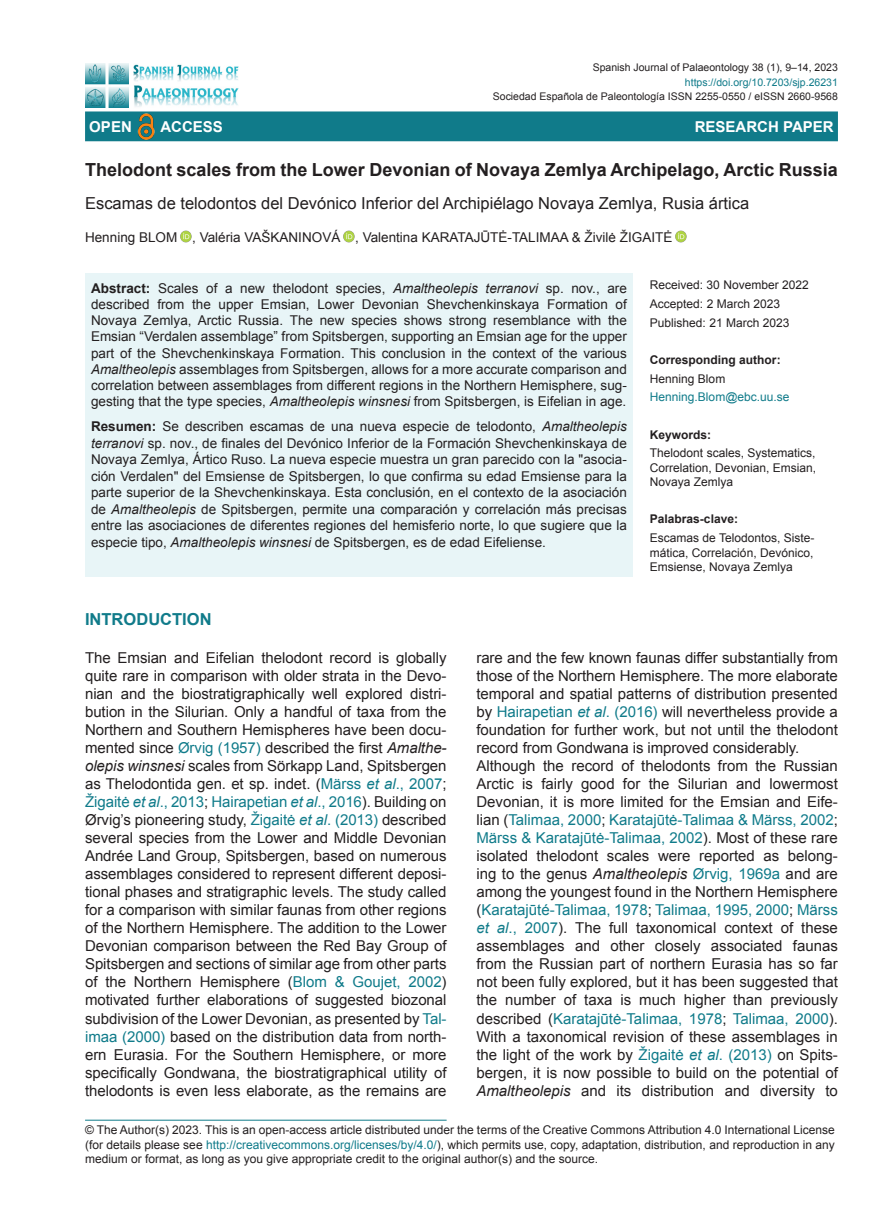
<style>
.page{position:relative;width:889px;height:1217px;background:#fff}
.page>*{position:absolute;margin:0;border:0;box-sizing:border-box;transform-origin:0 0}
.Titulo_ingles{font:700 18px "Arial";color:#231f20}
.Titulo_español{font:16.5px "Arial";color:#231f20}
.Titulo_1{font:700 16.5px "Arial";color:#107b8a}
.Texto_ingles{font:15px/18px "Arial";letter-spacing:-.005em;color:#231f20;text-align:justify}
.Type_manuscript{font:700 15px "Arial";color:#fff}
.Abstract{font:13.5px/16.2px "Arial";color:#231f20;text-align:justify}
.Resumen{font:13.5px/16.5px "Arial";color:#231f20;text-align:justify}
.Autores{font:13.5px "Arial";color:#231f20}
.Datos_1_pagina{font:12px/14.4px "Arial";color:#231f20;text-align:justify}
.Datos_1_pagina-2{font:700 12px "Arial";color:#231f20}
.Datos_1_pagina-3{font:12px "Arial";color:#107b8a}
.Encabezado_1_pag{font:10.5px "Arial";color:#231f20}
.Encabezado_1_pag-2{font:10.5px "Arial";color:#107b8a}
.s1{font-weight:700}
.s2{font-style:italic}
.s3{color:#107b8a}
.s4{font-style:italic;color:#107b8a}
</style>
<div class="page">
<hr style="left:85px;top:1119px;width:361px;height:1px;background:#107b8a">
<div style="left:85px;top:111px;width:753px;height:30px;background:#107b8a"></div>
<img style="left:133px;top:113px;width:26px;height:26px">
<svg style="left:180px;top:231px;width:12px;height:11px"></svg>
<svg style="left:343px;top:231px;width:12px;height:11px"></svg>
<svg style="left:675px;top:231px;width:12px;height:11px"></svg>
<div style="left:85px;top:274px;width:548px;height:302px;background:#e8f5f7"></div>
<img style="left:85px;top:64px;width:44px;height:43px">
<img style="left:134px;top:64px;width:104px;height:43px">
<p class="Encabezado_1_pag" style="left:592px;top:61px;width:247px">Spanish Journal of Palaeontology 38 (1), 9–14, 2023</p>
<p class="Encabezado_1_pag-2" style="left:685px;top:75px;width:154px">https://doi.org/10.7203/sjp.26231</p>
<p class="Encabezado_1_pag" style="left:493px;top:89px;width:346px">Sociedad Española de Paleontología ISSN 2255-0550 / eISSN 2660-9568</p>
<p class="Type_manuscript" style="left:89px;top:116px;width:44px">OPEN</p>
<p class="Type_manuscript" style="left:160px;top:116px;width:64px">ACCESS</p>
<p class="Type_manuscript" style="left:694px;top:116px;width:140px">RESEARCH PAPER</p>
<p class="Titulo_ingles" style="left:85px;top:158px;width:754px">Thelodont scales from the Lower Devonian of Novaya Zemlya Archipelago, Arctic Russia</p>
<p class="Titulo_español" style="left:85px;top:192px;width:665px">Escamas de telodontos del Devónico Inferior del Archipiélago Novaya Zemlya, Rusia ártica</p>
<p class="Autores" style="left:85px;top:228px;width:589px">Henning BLOM , Valéria VAŠKANINOVÁ , Valentina KARATAJŪTĖ-TALIMAA &amp; Živilė ŽIGAITĖ</p>
<p class="Abstract" style="left:91px;top:280px;width:537px"><span class="s1">Abstract:</span> Scales of a new thelodont species, <span class="s2">Amaltheolepis terranovi</span> sp. nov., are described from the upper Emsian, Lower Devonian Shevchenkinskaya Formation of Novaya Zemlya, Arctic Russia. The new species shows strong resemblance with the Emsian “Verdalen assemblage” from Spitsbergen, supporting an Emsian age for the upper part of the Shevchenkinskaya Formation. This conclusion in the context of the various <span class="s2">Amaltheolepis</span> assemblages from Spitsbergen, allows for a more accurate comparison and correlation between assemblages from different regions in the Northern Hemisphere, sug&shy;gesting that the type species, <span class="s2">Amaltheolepis winsnesi</span> from Spitsbergen, is Eifelian in age.</p>
<p class="Resumen" style="left:91px;top:418px;width:537px"><span class="s1">Resumen:</span> Se describen escamas de una nueva especie de telodonto, <span class="s2">Amaltheolepis terranovi</span> sp. nov., de finales del Devónico Inferior de la Formación Shevchenkinskaya de Novaya Zemlya, Ártico Ruso. La nueva especie muestra un gran parecido con la "asocia&shy;ción Verdalen" del Emsiense de Spitsbergen, lo que confirma su edad Emsiense para la parte superior de la Shevchenkinskaya. Esta conclusión, en el contexto de la asociación de <span class="s2">Amaltheolepis</span> de Spitsbergen, permite una comparación y correlación más precisas entre las asociaciones de diferentes regiones del hemisferio norte, lo que sugiere que la especie tipo, <span class="s2">Amaltheolepis winsnesi</span> de Spitsbergen, es de edad Eifeliense.</p>
<p class="Datos_1_pagina" style="left:650px;top:278px;width:160px">Received: 30 November 2022</p>
<p class="Datos_1_pagina" style="left:650px;top:296px;width:132px">Accepted: 2 March 2023</p>
<p class="Datos_1_pagina" style="left:650px;top:315px;width:141px">Published: 21 March 2023</p>
<p class="Datos_1_pagina-2" style="left:650px;top:351px;width:132px">Corresponding author:</p>
<p class="Datos_1_pagina" style="left:650px;top:371px;width:77px">Henning Blom</p>
<p class="Datos_1_pagina-3" style="left:650px;top:389px;width:141px">Henning.Blom@ebc.uu.se</p>
<p class="Datos_1_pagina-2" style="left:650px;top:426px;width:63px">Keywords:</p>
<p class="Datos_1_pagina" style="left:650px;top:446px;width:168px">Thelodont scales, Systematics, Correlation, Devonian, Emsian, Novaya Zemlya</p>
<p class="Datos_1_pagina-2" style="left:650px;top:511px;width:90px">Palabras-clave:</p>
<p class="Datos_1_pagina" style="left:650px;top:530px;width:166px">Escamas de Telodontos, Siste&shy;mática, Correlación, Devónico, Emsiense, Novaya Zemlya</p>
<p class="Titulo_1" style="left:85px;top:607px;width:128px">INTRODUCTION</p>
<p class="Texto_ingles" style="left:85px;top:648px;width:363px">The Emsian and Eifelian thelodont record is globally quite rare in comparison with older strata in the Devo&shy;nian and the biostratigraphically well explored distri&shy;bution in the Silurian. Only a handful of taxa from the Northern and Southern Hemispheres have been docu&shy;mented since <span class="s3">Ørvig (1957)</span> described the first <span class="s2">Amalthe&shy;olepis winsnesi</span> scales from Sörkapp Land, Spitsbergen as Thelodontida gen. et sp. indet. (<span class="s3">Märss</span> <span class="s4">et al</span><span class="s3">., 2007</span>; <span class="s3">Žigaitė</span> <span class="s4">et al</span><span class="s3">., 2013</span>; <span class="s3">Hairapetian</span> <span class="s4">et al</span><span class="s3">., 2016</span>). Building on Ørvig’s pioneering study, <span class="s3">Žigaitė</span> <span class="s4">et al</span><span class="s3">. (2013)</span> described several species from the Lower and Middle Devonian Andrée Land Group, Spitsbergen, based on numerous assemblages considered to represent different deposi&shy;tional phases and stratigraphic levels. The study called for a comparison with similar faunas from other regions of the Northern Hemisphere. The addition to the Lower Devonian comparison between the Red Bay Group of Spitsbergen and sections of similar age from other parts of the Northern Hemisphere (<span class="s3">Blom &amp; Goujet, 2002</span>) motivated further elaborations of suggested biozonal subdivision of the Lower Devonian, as presented by <span class="s3">Tal&shy;imaa (2000)</span> based on the distribution data from north&shy;ern Eurasia. For the Southern Hemisphere, or more specifically Gondwana, the biostratigraphical utility of thelodonts is even less elaborate, as the remains are</p>
<p class="Texto_ingles" style="left:476px;top:648px;width:363px">rare and the few known faunas differ substantially from those of the Northern Hemisphere. The more elaborate temporal and spatial patterns of distribution presented by <span class="s3">Hairapetian</span> <span class="s4">et al</span><span class="s3">. (2016)</span> will nevertheless provide a foundation for further work, but not until the thelodont record from Gondwana is improved considerably.</p>
<p class="Texto_ingles" style="left:476px;top:756px;width:363px">Although the record of thelodonts from the Russian Arctic is fairly good for the Silurian and lowermost Devonian, it is more limited for the Emsian and Eife&shy;lian (<span class="s3">Talimaa, 2000</span>; <span class="s3">Karatajūtė-Talimaa &amp; Märss, 2002</span>; <span class="s3">Märss &amp; Karatajūtė-Talimaa, 2002</span>). Most of these rare isolated thelodont scales were reported as belong&shy;ing to the genus <span class="s2">Amaltheolepis</span> <span class="s3">Ørvig, 1969a</span> and are among the youngest found in the Northern Hemisphere (<span class="s3">Karatajūté-Talimaa, 1978</span>; <span class="s3">Talimaa, 1995, 2000</span>; <span class="s3">Märss </span><span class="s4">et al</span><span class="s3">., 2007</span>). The full taxonomical context of these assemblages and other closely associated faunas from the Russian part of northern Eurasia has so far not been fully explored, but it has been suggested that the number of taxa is much higher than previously described (<span class="s3">Karatajūtė-Talimaa, 1978</span>; <span class="s3">Talimaa, 2000</span>).<br>With a taxonomical revision of these assemblages in the light of the work by <span class="s3">Žigaitė</span> <span class="s4">et al</span><span class="s3">. (2013)</span> on Spits&shy;bergen, it is now possible to build on the potential of <span class="s2">Amaltheolepis</span> and its distribution and diversity to</p>
<p class="Datos_1_pagina" style="left:85px;top:1122px;width:751px">© The Author(s) 2023. This is an open-access article distributed under the terms of the Creative Commons Attribution 4.0 International License (for details please see <span class="s3">http://creativecommons.org/licenses/by/4.0/</span>), which permits use, copy, adaptation, distribution, and reproduction in any medium or format, as long as you give appropriate credit to the original author(s) and the source.</p>
</div>
